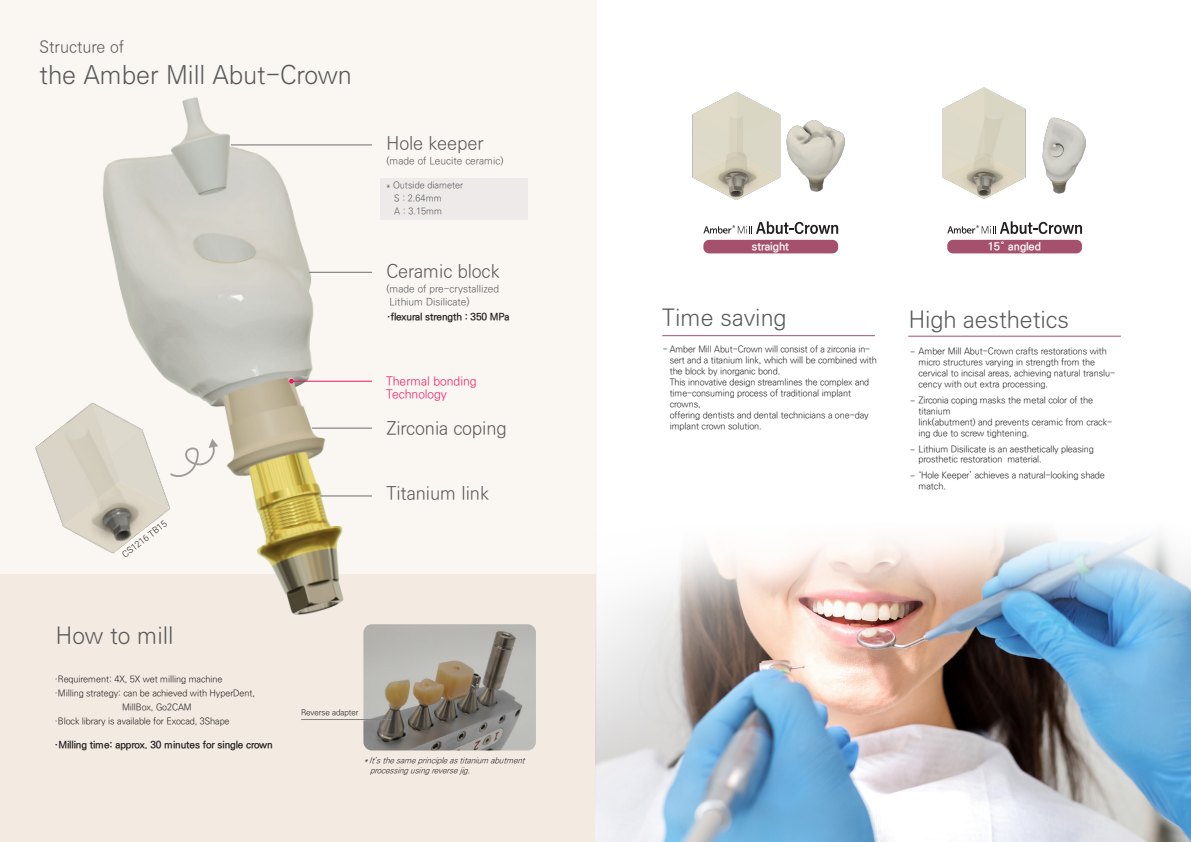
<style>
.page{position:relative;width:1191px;height:842px;background:#fff}
.page>*{position:absolute;margin:0;border:0;box-sizing:border-box;transform-origin:0 0}
.t1{font:300 25px "Ko Pub Dotum";color:#57585a}
.t2{font:300 23px "Ko Pub Dotum";color:#57585a}
.t3{font:300 18px "Ko Pub Dotum";color:#57585a}
.t4{font:300 16px "Ko Pub Dotum";color:#57585a}
.t5{font:300 12px/13px "Ko Pub Dotum";color:#ec1869}
.t6{font:700 11px "Ko Pub Dotum";color:#fff}
.t7{font:700 10px "Ko Pub Dotum";letter-spacing:-.01em;color:#231f20}
.t8{font:300 10px/13.5px "Ko Pub Dotum";color:#57585a}
.t9{font:300 9px/10.8px "Ko Pub Dotum";letter-spacing:-.01em;color:#231f20}
.t10{font:300 9px/13.2px "Ko Pub Dotum";color:#57585a}
.t11{font:300 9px "Roboto";color:#231f20}
.t12{font:italic 300 8px/10px "Ko Pub Dotum";color:#231f20}
.t13{font:300 8px "Ko Pub Dotum";letter-spacing:-.01em;color:#231f20}
</style>
<div class="page">
<div style="left:0;top:0;width:596px;height:842px;background:#faf7f2"></div>
<div style="left:0;top:575px;width:595px;height:267px;background:#f3eae2"></div>
<img style="left:102px;top:97px;width:302px;height:518px">
<img style="left:595px;top:323px;width:596px;height:519px">
<div style="left:380px;top:179px;width:148px;height:41px;background:#edeae9"></div>
<hr style="left:662px;top:335px;width:213px;height:1px;background:#a5506c">
<hr style="left:908px;top:336px;width:213px;height:1px;background:#a5506c">
<hr style="left:231px;top:145px;width:141px;height:1px;background:#6c6d70">
<hr style="left:309px;top:272px;width:63px;height:1px;background:#6c6d70">
<hr style="left:312px;top:428px;width:60px;height:1px;background:#6c6d70">
<hr style="left:291px;top:381px;width:81px;height:1px;background:#ec1869">
<hr style="left:320px;top:496px;width:52px;height:1px;background:#6c6d70">
<svg style="left:289px;top:379px;width:5px;height:5px"></svg>
<img style="left:0;top:375px;width:210px;height:211px">
<svg style="left:170px;top:439px;width:48px;height:40px"></svg>
<img style="left:363px;top:624px;width:173px;height:126px">
<hr style="left:301px;top:719px;width:90px;height:1px;background:#808285">
<svg style="left:703px;top:221px;width:135px;height:13px"></svg>
<svg style="left:947px;top:221px;width:135px;height:13px"></svg>
<div style="left:703px;top:240px;width:135px;height:13px;background:#a5506c;border-radius:6px"></div>
<div style="left:947px;top:240px;width:135px;height:13px;background:#a5506c;border-radius:6px"></div>
<img style="left:692px;top:91px;width:89px;height:109px">
<img style="left:786px;top:120px;width:59px;height:72px">
<img style="left:942px;top:87px;width:84px;height:112px">
<img style="left:1042px;top:117px;width:44px;height:77px">
<h3 class="t4" style="left:39px;top:39px;width:86px">Structure of</h3>
<h1 class="t1" style="left:39px;top:63px;width:314px">the Amber Mill Abut-Crown</h1>
<p class="t11" style="left:119px;top:550px;width:56px;rotate:-38deg">CS1216 TB15</p>
<h2 class="t2" style="left:56px;top:624px;width:119px">How to mill</h2>
<p class="t9" style="left:54px;top:674px;width:170px">·Requirement: 4X, 5X wet milling machine</p>
<p class="t9" style="left:54px;top:688px;width:203px">·Milling strategy: can be achieved with HyperDent,</p>
<p class="t9" style="left:122px;top:702px;width:71px">MillBox, Go2CAM</p>
<p class="t9" style="left:54px;top:716px;width:177px">·Block library is available for Exocad, 3Shape</p>
<p class="t7" style="left:54px;top:740px;width:220px">·Milling time: approx. 30 minutes for single crown</p>
<p class="t13" style="left:301px;top:708px;width:59px">Reverse adapter</p>
<h3 class="t3" style="left:386px;top:135px;width:99px">Hole keeper</h3>
<p class="t8" style="left:386px;top:155px;width:119px">(made of Leucite ceramic)</p>
<p class="t10" style="left:394px;top:179px;width:71px;text-indent:-8px">* Outside diameter<br>S : 2.64mm<br>A : 3.15mm</p>
<h3 class="t3" style="left:386px;top:262px;width:115px">Ceramic block</h3>
<p class="t8" style="left:386px;top:282px;width:114px">(made of pre-crystallized<br>Lithium Disilicate)</p>
<p class="t7" style="left:386px;top:312px;width:124px">·flexural strength : 350 MPa</p>
<h3 class="t5" style="left:386px;top:375px;width:92px">Thermal bonding<br>Technology</h3>
<h3 class="t3" style="left:386px;top:419px;width:122px">Zirconia coping</h3>
<h3 class="t3" style="left:386px;top:484px;width:104px">Titanium link</h3>
<p class="t12" style="left:370px;top:756px;width:159px;text-indent:-7px">*It’sthesameprincipleastitanium abutment processingusingreversejig.</p>
<p class="t6" style="left:752px;top:241px;width:39px">straight</p>
<p class="t6" style="left:987px;top:241px;width:55px">15° angled</p>
<h2 class="t2" style="left:662px;top:307px;width:126px">Time saving</h2>
<p class="t9" style="left:669px;top:345px;width:209px;text-indent:-7px">- Amber Mill Abut-Crown will consist of a zirconia in&shy;sert and a titanium link, which will be combined with the block by inorganic bond.<br>This innovative design streamlines the complex and time-consuming process of traditional implant crowns,<br>offering dentists and dental technicians a one-day implant crown solution.</p>
<h2 class="t2" style="left:908px;top:308px;width:162px">High aesthetics</h2>
<p class="t9" style="left:918px;top:346px;width:198px;text-indent:-8px">- Amber Mill Abut-Crown crafts restorations with micro structures varying in strength from the cervical to incisal areas, achieving natural translu&shy;cency with out extra processing.</p>
<p class="t9" style="left:918px;top:396px;width:195px;text-indent:-8px">- Zirconia coping masks the metal color of the titanium<br>link(abutment) and prevents ceramic from crack&shy;ing due to screw tightening.</p>
<p class="t9" style="left:918px;top:444px;width:177px">Lithium Disilicate is an aesthetically pleasing prosthetic restoration material.</p>
<p class="t9" style="left:918px;top:470px;width:188px;text-indent:-8px">- ‘Hole Keeper’ achieves a natural-looking shade match.</p>
<p class="t9" style="left:910px;top:445px;width:7px">-</p>
</div>
